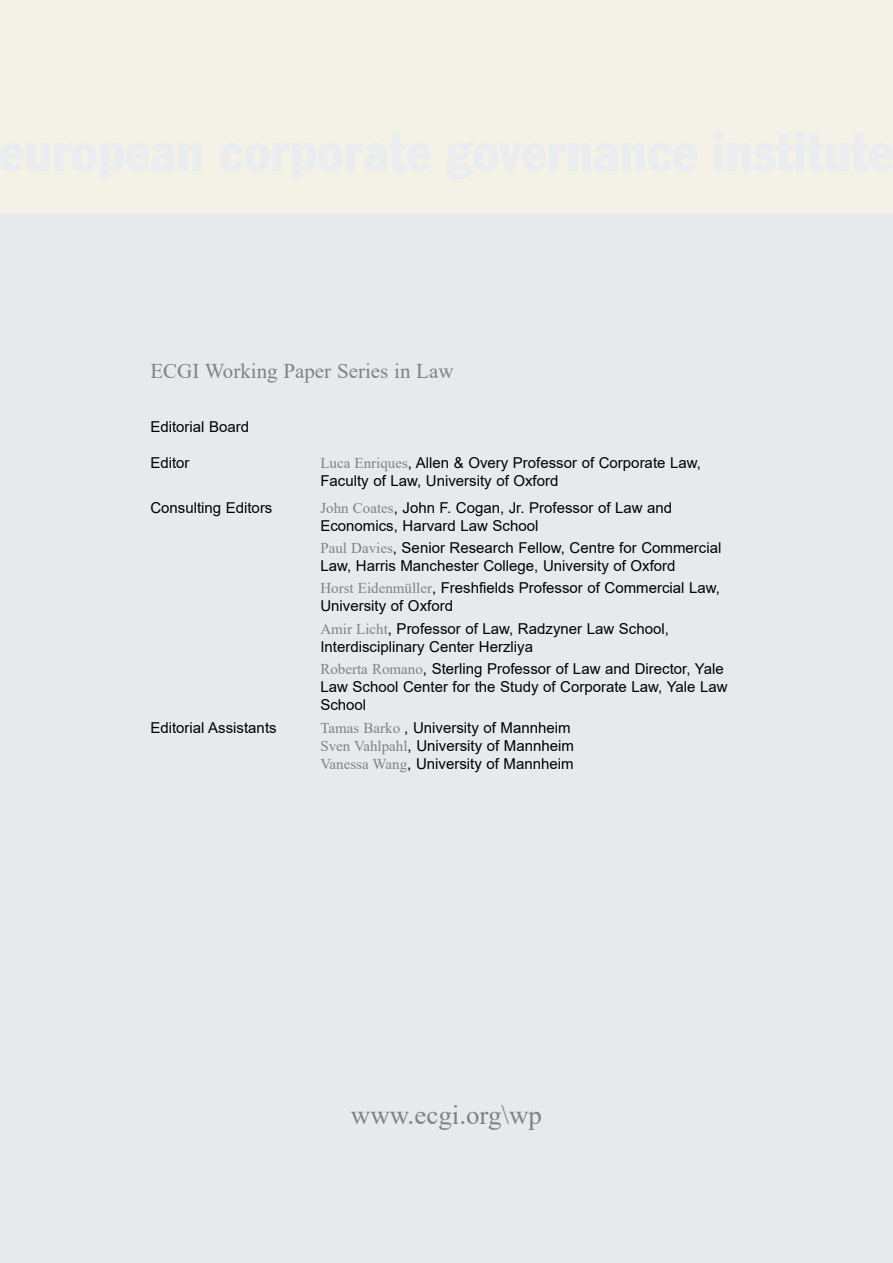
<style>
.page{position:relative;width:893px;height:1263px;background:#fff}
.page>*{position:absolute;margin:0;border:0;box-sizing:border-box;transform-origin:0 0}
.t1{font:27px "Times New Roman";color:#808285}
.t2{font:21px "Times New Roman";color:#808285}
.t3{font:15px/18.1px "Arial";color:#000}
.s1{font-family:"Times New Roman";color:#808285}
</style>
<div class="page">
<div style="left:0;top:196px;width:893px;height:1067px;background:#e6eaec"></div>
<div style="left:0;top:0;width:893px;height:213px;background:#f4f1e6"></div>
<svg style="left:0;top:143px;width:201px;height:35px"></svg>
<svg style="left:220px;top:134px;width:210px;height:44px"></svg>
<svg style="left:446px;top:142px;width:251px;height:36px"></svg>
<svg style="left:715px;top:132px;width:178px;height:39px"></svg>
<h2 class="t2" style="left:150px;top:356px;width:305px">ECGI Working Paper Series in Law</h2>
<p class="t3" style="left:150px;top:417px;width:100px">Editorial Board</p>
<p class="t3" style="left:150px;top:453px;width:41px">Editor</p>
<p class="t3" style="left:320px;top:453px;width:382px"><span class="s1">Luca Enriques</span>, Allen &amp; Overy Professor of Corporate Law,<br>Faculty of Law, University of Oxford</p>
<p class="t3" style="left:150px;top:498px;width:124px">Consulting Editors</p>
<p class="t3" style="left:320px;top:498px;width:353px"><span class="s1">John Coates</span>, John F. Cogan, Jr. Professor of Law and<br>Economics, Harvard Law School</p>
<p class="t3" style="left:320px;top:538px;width:402px"><span class="s1">Paul Davies</span>, Senior Research Fellow, Centre for Commercial<br>Law, Harris Manchester College, University of Oxford</p>
<p class="t3" style="left:320px;top:579px;width:401px"><span class="s1">Horst Eidenmüller</span>, Freshfields Professor of Commercial Law,<br>University of Oxford</p>
<p class="t3" style="left:320px;top:619px;width:350px"><span class="s1">Amir Licht</span>, Professor of Law, Radzyner Law School,<br>Interdisciplinary Center Herzliya</p>
<p class="t3" style="left:320px;top:660px;width:409px"><span class="s1">Roberta Romano</span>, Sterling Professor of Law and Director, Yale<br>Law School Center for the Study of Corporate Law, Yale Law<br>School</p>
<p class="t3" style="left:150px;top:718px;width:128px">Editorial Assistants</p>
<p class="t3" style="left:320px;top:718px;width:255px"><span class="s1">Tamas Barko</span> , University of Mannheim<br><span class="s1">Sven Vahlpahl</span>, University of Mannheim<br><span class="s1">Vanessa Wang</span>, University of Mannheim</p>
<h1 class="t1" style="left:351px;top:1096px;width:193px">www.ecgi.org\wp</h1>
</div>
